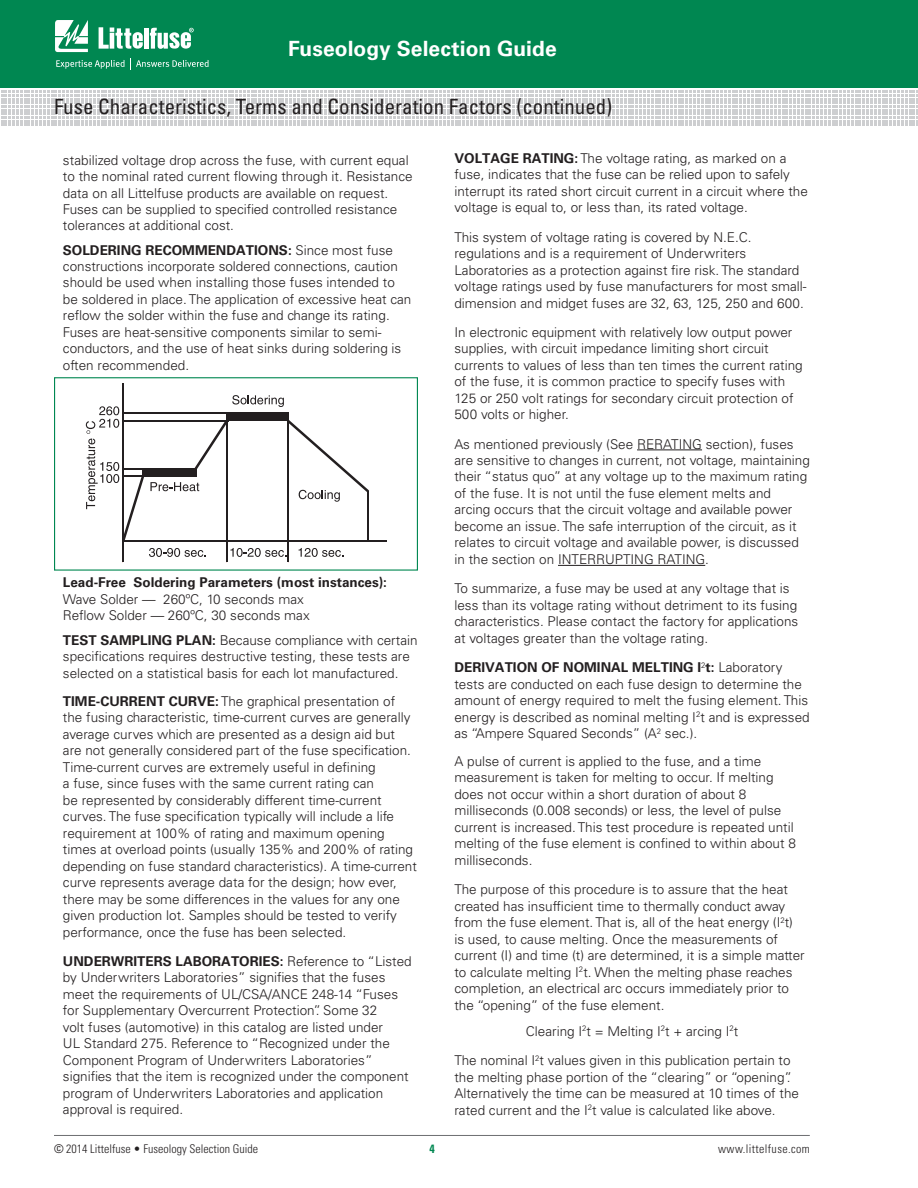
<style>
.page{position:relative;width:918px;height:1188px;background:#fff}
.page>*{position:absolute;margin:0;border:0;box-sizing:border-box;transform-origin:0 0}
.t1{font:condensed 21px "Univers LT Std";color:#231f20}
.t2{font:700 21px "Univers LT Std";letter-spacing:.005em;color:#fff}
.t3{font:300 13.5px/16.5px "Univers LT Std";color:#231f20}
.t4{font:700 13.5px "Univers LT Std";color:#231f20}
.t5{font:300 condensed 12px "Univers LT Std";color:#231f20}
.t6{font:300 condensed 12px "Univers LT Std";letter-spacing:.03em;color:#231f20}
.t7{font:700 condensed 12px "Univers LT Std";color:#008751}
.s1{font-weight:700}
.s2{font-weight:400}
</style>
<div class="page">
<div style="left:0;top:0;width:918px;height:88px;background:#008751"></div>
<svg style="left:1px;top:91px;width:917px;height:35px"></svg>
<svg style="left:55px;top:20px;width:33px;height:32px"></svg>
<hr style="left:144px;top:28px;width:4px;height:21px;background:#fff">
<svg style="left:150px;top:28px;width:44px;height:21px"></svg>
<svg style="left:99px;top:27px;width:44px;height:22px"></svg>
<svg style="left:56px;top:58px;width:153px;height:11px"></svg>
<hr style="left:54px;top:1135px;width:756px;height:1px;background:#6c6d70">
<hr style="left:226px;top:412px;width:2px;height:150px;background:#231f20">
<hr style="left:288px;top:412px;width:1px;height:150px;background:#231f20">
<hr style="left:122px;top:384px;width:1px;height:178px;background:#231f20">
<hr style="left:122px;top:540px;width:265px;height:1px;background:#231f20">
<svg style="left:149px;top:548px;width:57px;height:9px"></svg>
<svg style="left:230px;top:548px;width:57px;height:9px"></svg>
<svg style="left:299px;top:548px;width:45px;height:9px"></svg>
<svg style="left:86px;top:395px;width:283px;height:145px"></svg>
<div style="left:54px;top:377px;width:364px;height:194px;border:1px solid #008751"></div>
<hr style="left:637px;top:450px;width:65px;height:1px;background:#231f20">
<hr style="left:558px;top:565px;width:147px;height:1px;background:#231f20">
<h1 class="t2" style="left:288px;top:36px;width:270px">Fuseology Selection Guide</h1>
<h1 class="t1" style="left:54px;top:94px;width:560px">Fuse Characteristics, Terms and Consideration Factors (continued)</h1>
<p class="t3" style="left:63px;top:151px;width:351px">stabilized voltage drop across the fuse, with current equal to the nominal rated current flowing through it. Resistance data on all Littelfuse products are available on request.<br>Fuses can be supplied to specified controlled resistance tolerances at additional cost.</p>
<p class="t3" style="left:63px;top:241px;width:350px"><span class="s1">SOLDERING RECOMMENDATIONS:</span> Since most fuse constructions incorporate soldered connections, caution should be used when installing those fuses intended to be soldered in place. The application of excessive heat can reflow the solder within the fuse and change its rating.<br>Fuses are heat-sensitive components similar to semi&shy;conductors, and the use of heat sinks during soldering is often recommended.</p>
<p class="t4" style="left:63px;top:574px;width:326px">Lead-Free Soldering Parameters (most instances):</p>
<p class="t3" style="left:63px;top:591px;width:248px">Wave Solder — 260ºC, 10 seconds max<br>Reflow Solder — 260ºC, 30 seconds max</p>
<p class="t3" style="left:63px;top:632px;width:356px"><span class="s1">TEST SAMPLING PLAN:</span> Because compliance with certain specifications requires destructive testing, these tests are selected on a statistical basis for each lot manufactured.</p>
<p class="t3" style="left:63px;top:693px;width:355px"><span class="s1">TIME-CURRENT CURVE:</span> The graphical presentation of the fusing characteristic, time-current curves are generally average curves which are presented as a design aid but are not generally considered part of the fuse specification.<br>Time-current curves are extremely useful in defining<br>a fuse, since fuses with the same current rating can<br>be represented by considerably different time-current curves. The fuse specification typically will include a life requirement at 100% of rating and maximum opening times at overload points (usually 135% and 200% of rating depending on fuse standard characteristics). A time-current curve represents average data for the design; how ever, there may be some differences in the values for any one given production lot. Samples should be tested to verify performance, once the fuse has been selected.</p>
<p class="t3" style="left:63px;top:953px;width:350px"><span class="s1">UNDERWRITERS LABORATORIES:</span> Reference to “Listed by Underwriters Laboratories” signifies that the fuses meet the requirements of UL/CSA/ANCE 248-14 “Fuses for Supplementary Overcurrent Protection”. Some 32<br>volt fuses (automotive) in this catalog are listed under<br>UL Standard 275. Reference to “Recognized under the Component Program of Underwriters Laboratories” signifies that the item is recognized under the component program of Underwriters Laboratories and application approval is required.</p>
<p class="t3" style="left:454px;top:150px;width:355px"><span class="s1">VOLTAGE RATING:</span> The voltage rating, as marked on a fuse, indicates that the fuse can be relied upon to safely interrupt its rated short circuit current in a circuit where the voltage is equal to, or less than, its rated voltage.</p>
<p class="t3" style="left:454px;top:228px;width:354px">This system of voltage rating is covered by N.E.C. regulations and is a requirement of Underwriters Laboratories as a protection against fire risk. The standard voltage ratings used by fuse manufacturers for most small&shy;dimension and midget fuses are 32, 63, 125, 250 and 600.</p>
<p class="t3" style="left:454px;top:324px;width:350px">In electronic equipment with relatively low output power supplies, with circuit impedance limiting short circuit currents to values of less than ten times the current rating of the fuse, it is common practice to specify fuses with 125 or 250 volt ratings for secondary circuit protection of 500 volts or higher.</p>
<p class="t3" style="left:454px;top:435px;width:357px">As mentioned previously (See RERATING section), fuses are sensitive to changes in current, not voltage, maintaining their “status quo” at any voltage up to the maximum rating of the fuse. It is not until the fuse element melts and arcing occurs that the circuit voltage and available power become an issue. The safe interruption of the circuit, as it relates to circuit voltage and available power, is discussed in the section on INTERRUPTING RATING.</p>
<p class="t3" style="left:454px;top:580px;width:345px">To summarize, a fuse may be used at any voltage that is less than its voltage rating without detriment to its fusing characteristics. Please contact the factory for applications at voltages greater than the voltage rating.</p>
<p class="t3" style="left:454px;top:659px;width:357px"><span class="s1">DERIVATION OF NOMINAL MELTING I</span><sup>2</sup><span class="s1">t:</span> Laboratory tests are conducted on each fuse design to determine the amount of energy required to melt the fusing element. This energy is described as nominal melting I<sup>2</sup>t and is expressed as “Ampere Squared Seconds” (A<sup>2</sup> sec.).</p>
<p class="t3" style="left:454px;top:753px;width:343px">A pulse of current is applied to the fuse, and a time measurement is taken for melting to occur. If melting does not occur within a short duration of about 8 milliseconds (0.008 seconds) or less, the level of pulse current is increased. This test procedure is repeated until melting of the fuse element is confined to within about 8 milliseconds.</p>
<p class="t3" style="left:454px;top:881px;width:352px">The purpose of this procedure is to assure that the heat created has insufficient time to thermally conduct away from the fuse element. That is, all of the heat energy (I<sup>2</sup>t) is used, to cause melting. Once the measurements of current (I) and time (t) are determined, it is a simple matter to calculate melting I<sup>2</sup>t. When the melting phase reaches completion, an electrical arc occurs immediately prior to the “opening” of the fuse element.</p>
<p class="t3" style="left:454px;top:1016px;width:338px;line-height:29.2px;text-indent:72px">Clearing I<sup>2</sup>t = Melting I<sup>2</sup>t + arcing I<sup>2</sup>t<br>The nominal I<sup>2</sup>t values given in this publication pertain to</p>
<p class="t3" style="left:454px;top:1069px;width:346px">the melting phase portion of the “clearing” or “opening”.<br>Alternatively the time can be measured at 10 times of the rated current and the I<sup>2</sup>t value is calculated like above.</p>
<p class="t5" style="left:54px;top:1142px;width:206px"><span class="s2">©</span> 2014 Littelfuse • Fuseology Selection Guide</p>
<p class="t6" style="left:718px;top:1142px;width:93px">www.littelfuse.com</p>
<p class="t7" style="left:429px;top:1142px;width:7px">4</p>
</div>
